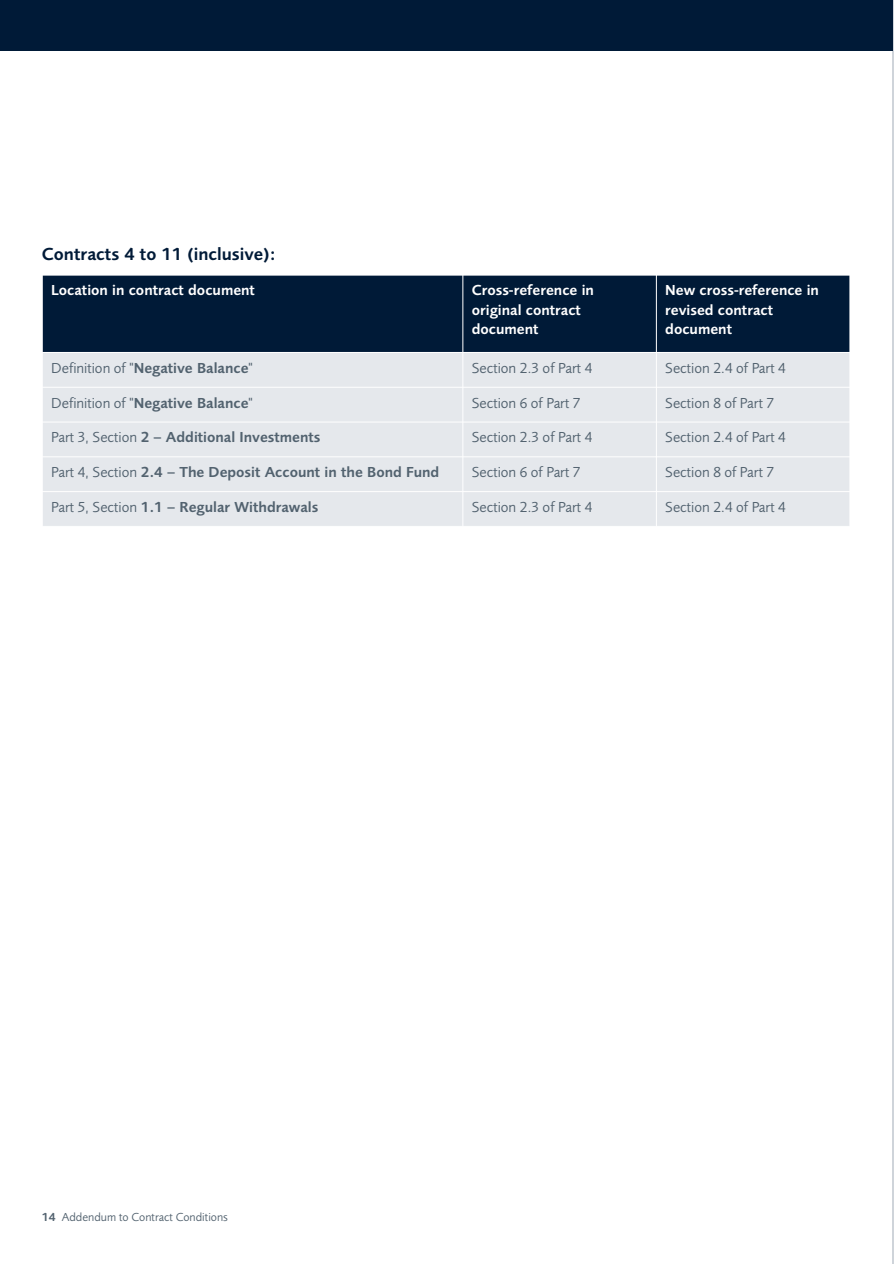
<style>
.page{position:relative;width:894px;height:1264px;background:#fff}
.page>*{position:absolute;margin:0;border:0;box-sizing:border-box;transform-origin:0 0}
.t1{font:600 18px "Pru Sans";color:#001a37}
.t2{font:600 15px "Pru Sans";color:#52626f}
.t3{font:15px "Pru Sans";color:#52626f}
.t4{font:600 15px/19.5px "Pru Sans";color:#fff}
.t5{font:12px "Pru Sans";color:#52626f}
.s1{font-weight:400}
.s2{font-weight:600}
</style>
<div class="page">
<hr style="left:892px;top:0;width:1px;height:1263px;background:#cfd4da">
<div style="left:0;top:0;width:892px;height:50px;background:#001a37"></div>
<div style="left:42px;top:275px;width:421px;height:77px;background:#001a37"></div>
<div style="left:463px;top:275px;width:193px;height:77px;background:#001a37"></div>
<div style="left:656px;top:275px;width:194px;height:77px;background:#001a37"></div>
<div style="left:42px;top:352px;width:421px;height:35px;background:#e5e8ec"></div>
<div style="left:463px;top:352px;width:193px;height:35px;background:#e5e8ec"></div>
<div style="left:656px;top:352px;width:194px;height:35px;background:#e5e8ec"></div>
<div style="left:42px;top:387px;width:421px;height:35px;background:#e5e8ec"></div>
<div style="left:463px;top:387px;width:193px;height:35px;background:#e5e8ec"></div>
<div style="left:656px;top:387px;width:194px;height:35px;background:#e5e8ec"></div>
<div style="left:42px;top:422px;width:421px;height:35px;background:#e5e8ec"></div>
<div style="left:463px;top:422px;width:193px;height:35px;background:#e5e8ec"></div>
<div style="left:656px;top:422px;width:194px;height:35px;background:#e5e8ec"></div>
<div style="left:42px;top:457px;width:421px;height:34px;background:#e5e8ec"></div>
<div style="left:463px;top:457px;width:193px;height:34px;background:#e5e8ec"></div>
<div style="left:656px;top:457px;width:194px;height:34px;background:#e5e8ec"></div>
<div style="left:42px;top:491px;width:421px;height:35px;background:#e5e8ec"></div>
<div style="left:463px;top:491px;width:193px;height:35px;background:#e5e8ec"></div>
<div style="left:656px;top:491px;width:194px;height:35px;background:#e5e8ec"></div>
<hr style="left:42px;top:275px;width:1px;height:251px;background:#fff">
<hr style="left:462px;top:275px;width:1px;height:251px;background:#fff">
<hr style="left:656px;top:275px;width:1px;height:251px;background:#fff">
<hr style="left:849px;top:275px;width:1px;height:251px;background:#fff">
<hr style="left:42px;top:275px;width:808px;height:1px;background:#fff">
<hr style="left:42px;top:352px;width:808px;height:1px;background:#fff">
<hr style="left:42px;top:387px;width:808px;height:1px;background:#fff">
<hr style="left:42px;top:421px;width:808px;height:1px;background:#fff">
<hr style="left:42px;top:456px;width:808px;height:1px;background:#fff">
<hr style="left:42px;top:491px;width:808px;height:1px;background:#fff">
<p class="t1" style="left:42px;top:247px;width:235px">Contracts 4 to 11 (inclusive):</p>
<p class="t4" style="left:51px;top:282px;width:205px">Location in contract document</p>
<p class="t4" style="left:471px;top:282px;width:124px">Cross-reference in original contract document</p>
<p class="t4" style="left:665px;top:282px;width:155px">New cross-reference in revised contract document</p>
<p class="t2" style="left:51px;top:362px;width:203px"><span class="s1">Definition of "</span>Negative Balance<span class="s1">"</span></p>
<p class="t3" style="left:471px;top:362px;width:122px">Section 2.3 of Part 4</p>
<p class="t3" style="left:665px;top:362px;width:122px">Section 2.4 of Part 4</p>
<p class="t2" style="left:51px;top:397px;width:203px"><span class="s1">Definition of "</span>Negative Balance<span class="s1">"</span></p>
<p class="t3" style="left:471px;top:397px;width:110px">Section 6 of Part 7</p>
<p class="t3" style="left:665px;top:397px;width:110px">Section 8 of Part 7</p>
<p class="t2" style="left:51px;top:431px;width:271px"><span class="s1">Part 3, Section</span> 2 – Additional Investments</p>
<p class="t3" style="left:471px;top:431px;width:122px">Section 2.3 of Part 4</p>
<p class="t3" style="left:665px;top:431px;width:122px">Section 2.4 of Part 4</p>
<p class="t2" style="left:51px;top:466px;width:389px"><span class="s1">Part 4, Section</span> 2.4 – The Deposit Account in the Bond Fund</p>
<p class="t3" style="left:471px;top:466px;width:110px">Section 6 of Part 7</p>
<p class="t3" style="left:665px;top:466px;width:110px">Section 8 of Part 7</p>
<p class="t2" style="left:51px;top:501px;width:269px"><span class="s1">Part 5, Section</span> 1.1 – Regular Withdrawals</p>
<p class="t3" style="left:471px;top:501px;width:122px">Section 2.3 of Part 4</p>
<p class="t3" style="left:665px;top:501px;width:122px">Section 2.4 of Part 4</p>
<p class="t5" style="left:42px;top:1212px;width:187px"><span class="s2">14</span> Addendum to Contract Conditions</p>
</div>
